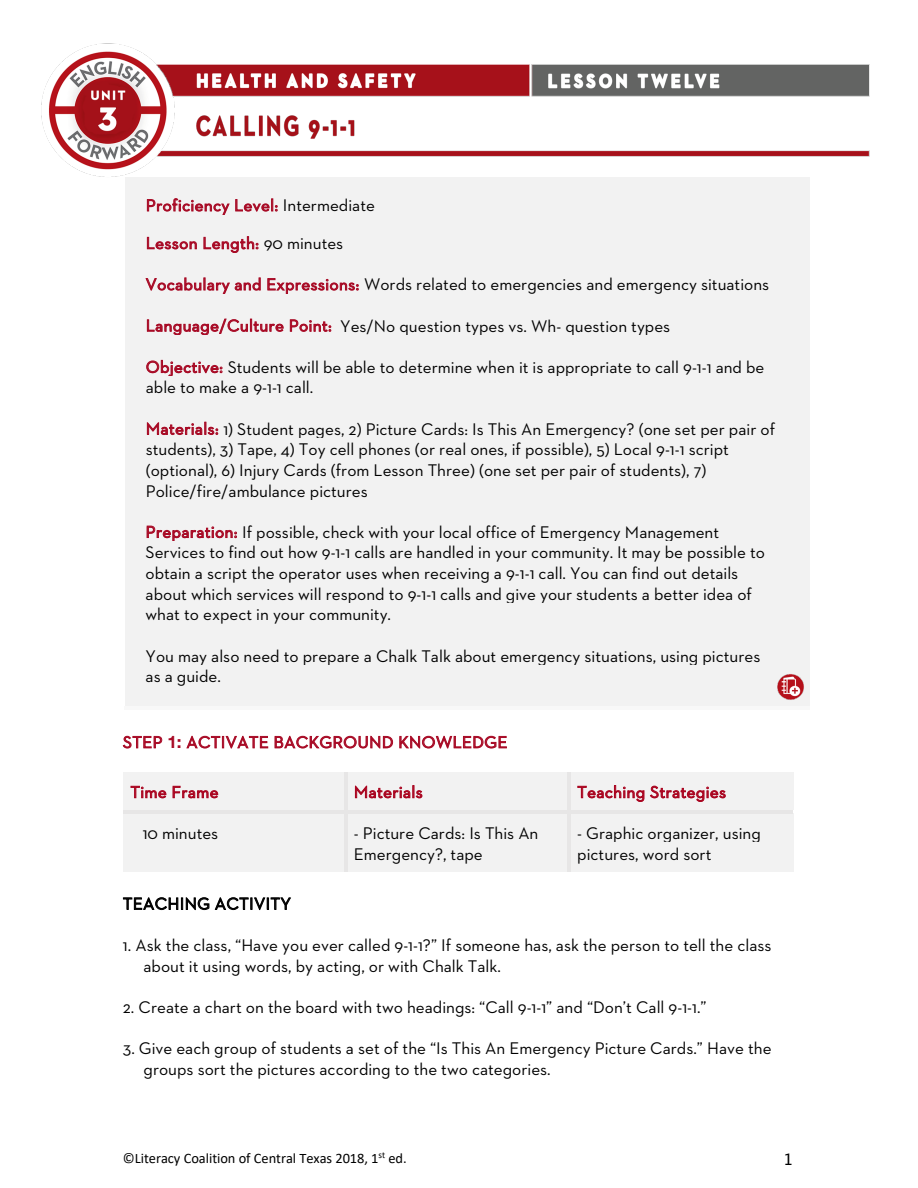
<style>
.page{position:relative;width:918px;height:1188px;background:#fff}
.page>*{position:absolute;margin:0;border:0;box-sizing:border-box;transform-origin:0 0}
.t1{font:17.25px/20.5px "Neutraface 2 Text";color:#000}
.t2{font:16.8px "Neutraface 2 Text";letter-spacing:.02em;color:#a80b26}
.t3{font:16.8px "Neutraface 2 Text";letter-spacing:.02em;color:#aa0621}
.t4{font:16.8px "Neutraface 2 Text";letter-spacing:.02em;color:#000}
.t5{font:15.75px "Lucida Grande";color:#000}
.t6{font:14.4px "Calibri";letter-spacing:-.005em;color:#000}
.s1{font-size:17.25px;color:#000}
.s2{font-size:16.8px;color:#a80b26}
.s3{font-family:"Helvetica Neue";font-weight:700;font-size:17.25px}
</style>
<div class="page">
<img style="left:41px;top:43px;width:829px;height:868px">
<svg style="left:123px;top:736px;width:39px;height:13px"></svg>
<svg style="left:186px;top:736px;width:82px;height:13px"></svg>
<svg style="left:275px;top:736px;width:118px;height:13px"></svg>
<svg style="left:399px;top:736px;width:108px;height:13px"></svg>
<div style="left:123px;top:773px;width:222px;height:37px;background:#f2f2f2"></div>
<svg style="left:131px;top:786px;width:35px;height:12px"></svg>
<svg style="left:173px;top:786px;width:45px;height:12px"></svg>
<div style="left:348px;top:773px;width:220px;height:37px;background:#f2f2f2"></div>
<svg style="left:355px;top:785px;width:67px;height:13px"></svg>
<div style="left:571px;top:773px;width:222px;height:37px;background:#f2f2f2"></div>
<svg style="left:577px;top:785px;width:149px;height:17px"></svg>
<hr style="left:344px;top:773px;width:3px;height:37px;background:#e7e6e6">
<hr style="left:568px;top:773px;width:3px;height:37px;background:#e7e6e6">
<div style="left:123px;top:813px;width:222px;height:59px;background:#f2f2f2"></div>
<div style="left:348px;top:813px;width:220px;height:59px;background:#f2f2f2"></div>
<div style="left:571px;top:813px;width:222px;height:59px;background:#f2f2f2"></div>
<hr style="left:123px;top:810px;width:221px;height:3px;background:#e7e6e6">
<hr style="left:347px;top:810px;width:221px;height:3px;background:#e7e6e6">
<hr style="left:571px;top:810px;width:222px;height:3px;background:#e7e6e6">
<hr style="left:344px;top:813px;width:3px;height:59px;background:#e7e6e6">
<hr style="left:568px;top:813px;width:3px;height:59px;background:#e7e6e6">
<svg style="left:123px;top:897px;width:86px;height:13px"></svg>
<svg style="left:215px;top:897px;width:76px;height:13px"></svg>
<div style="left:125px;top:177px;width:685px;height:530px;background:#f2f2f2"></div>
<svg style="left:147px;top:198px;width:131px;height:17px"></svg>
<svg style="left:147px;top:237px;width:50px;height:12px"></svg>
<svg style="left:203px;top:236px;width:55px;height:17px"></svg>
<svg style="left:145px;top:277px;width:116px;height:17px"></svg>
<svg style="left:267px;top:278px;width:92px;height:16px"></svg>
<svg style="left:147px;top:319px;width:137px;height:16px"></svg>
<svg style="left:290px;top:319px;width:41px;height:13px"></svg>
<svg style="left:146px;top:360px;width:76px;height:16px"></svg>
<svg style="left:147px;top:422px;width:71px;height:13px"></svg>
<svg style="left:147px;top:526px;width:90px;height:15px"></svg>
<hr style="left:124px;top:707px;width:686px;height:3px;background:#f8f8f8">
<img style="left:777px;top:674px;width:27px;height:26px">
<p class="t2" style="left:146px;top:195px;width:231px">Proficiency Level: <span class="s1">Intermediate</span></p>
<p class="t2" style="left:146px;top:233px;width:199px">Lesson Length: <span class="s1">90 minutes</span></p>
<p class="t1" style="left:146px;top:274px;width:625px"><span class="s2">Vocabulary and Expressions:</span> Words related to emergencies and emergency situations</p>
<p class="t1" style="left:146px;top:315px;width:526px"><span class="s2">Language/Culture Point:</span> Yes/No question types vs. Wh- question types</p>
<p class="t1" style="left:146px;top:356px;width:620px"><span class="s2">Objective:</span> Students will be able to determine when it is appropriate to call 9-1-1 and be able to make a 9-1-1 call.</p>
<p class="t1" style="left:146px;top:418px;width:631px"><span class="s2">Materials:</span> 1) Student pages, 2) Picture Cards: Is This An Emergency? (one set per pair of students), 3) Tape, 4) Toy cell phones (or real ones, if possible), 5) Local 9-1-1 script (optional), 6) Injury Cards (from Lesson Three) (one set per pair of students), 7)<br>Police/fire/ambulance pictures</p>
<p class="t1" style="left:146px;top:521px;width:621px"><span class="s2">Preparation:</span> If possible, check with your local office of Emergency Management Services to find out how 9-1-1 calls are handled in your community. It may be possible to obtain a script the operator uses when receiving a 9-1-1 call. You can find out details about which services will respond to 9-1-1 calls and give your students a better idea of what to expect in your community.</p>
<p class="t1" style="left:146px;top:645px;width:616px">You may also need to prepare a Chalk Talk about emergency situations, using pictures as a guide.</p>
<p class="t2" style="left:123px;top:732px;width:386px">STEP <span class="s3">1:</span> ACTIVATE BACKGROUND KNOWLEDGE</p>
<p class="t3" style="left:130px;top:782px;width:90px">Time Frame</p>
<p class="t3" style="left:354px;top:782px;width:70px">Materials</p>
<p class="t3" style="left:577px;top:782px;width:150px">Teaching Strategies</p>
<p class="t1" style="left:143px;top:823px;width:77px">10 minutes</p>
<p class="t1" style="left:354px;top:823px;width:186px">- Picture Cards: Is This An<br>Emergency?, tape</p>
<p class="t1" style="left:577px;top:823px;width:185px">- Graphic organizer, using pictures, word sort</p>
<p class="t4" style="left:123px;top:893px;width:170px">TEACHING ACTIVITY</p>
<p class="t1" style="left:144px;top:935px;width:630px;text-indent:-21px">1. Ask the class, “Have you ever called 9-1-1?” If someone has, ask the person to tell the class about it using words, by acting, or with Chalk Talk.</p>
<p class="t1" style="left:123px;top:996px;width:585px">2. Create a chart on the board with two headings: “Call 9-1-1” and “Don’t Call 9-1-1.”</p>
<p class="t1" style="left:144px;top:1038px;width:630px;text-indent:-21px">3. Give each group of students a set of the “Is This An Emergency Picture Cards.” Have the groups sort the pictures according to the two categories.</p>
<p class="t6" style="left:123px;top:1149px;width:285px">©Literacy Coalition of Central Texas 2018, 1<sup>st</sup> ed.</p>
<p class="t5" style="left:783px;top:1150px;width:11px">1</p>
</div>
